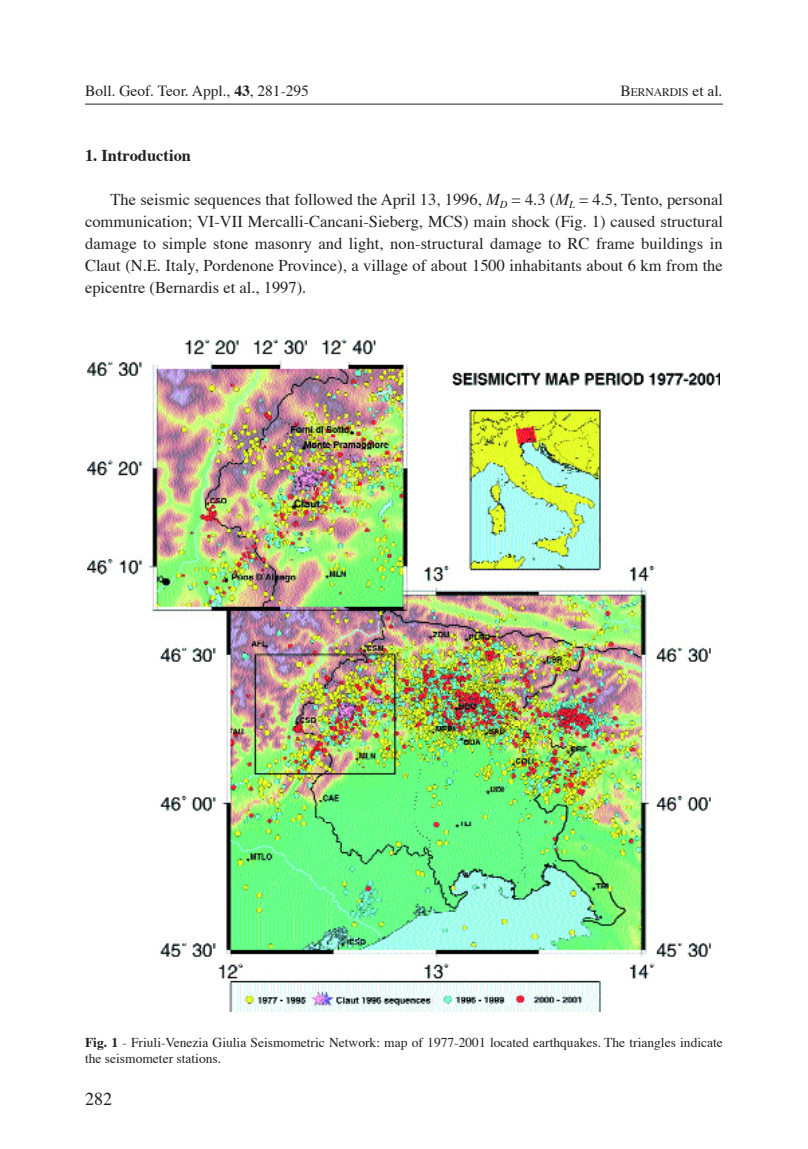
<style>
.page{position:relative;width:808px;height:1149px;background:#fff}
.page>*{position:absolute;margin:0;border:0;box-sizing:border-box;transform-origin:0 0}
.t1{font:18px "Times";color:#231f20}
.t2{font:16.5px/21.9px "Times";color:#231f20;text-align:justify}
.t3{font:700 16.5px "Times";color:#231f20}
.t4{font:15.45px "Times";color:#231f20}
.t5{font:13.5px/16.5px "Times";color:#231f20}
.t6{font:11.55px "Times";color:#231f20}
.s1{font-weight:700}
.s2{font-size:15.45px}
.s3{font-style:italic}
.s4{color:#fff}
</style>
<div class="page">
<hr style="left:85px;top:104px;width:638px;height:1px;background:#231f20">
<img style="left:88px;top:340px;width:632px;height:671px">
<p class="t4" style="left:85px;top:77px;width:225px">Boll. Geof. Teor. Appl., <span class="s1">43</span>, 281-295</p>
<p class="t6" style="left:620px;top:82px;width:104px"><span class="s2">B</span>ernardis <span class="s2">et al.</span></p>
<p class="t3" style="left:85px;top:140px;width:108px">1. Introduction</p>
<p class="t2" style="left:85px;top:187px;width:639px;text-indent:26px">The seismic sequences that followed the April 13, 1996, <span class="s3">M</span><sub>D</sub><span class="s4">.</span>=<span class="s4">.</span>4.3 (<span class="s3">M</span><sub>L</sub><span class="s4">.</span>=<span class="s4">.</span>4.5, Tento, personal communication; VI-VII Mercalli-Cancani-Sieberg, MCS) main shock (Fig. 1) caused structural damage to simple stone masonry and light, non-structural damage to RC frame buildings in Claut (N.E. Italy, Pordenone Province), a village of about 1500 inhabitants about 6 km from the epicentre (Bernardis et al., 1997).</p>
<p class="t5" style="left:85px;top:1032px;width:639px"><span class="s1">Fig. 1</span> - Friuli-Venezia Giulia Seismometric Network: map of 1977-2001 located earthquakes. The triangles indicate the seismometer stations.</p>
<p class="t1" style="left:85px;top:1081px;width:28px">282</p>
</div>
